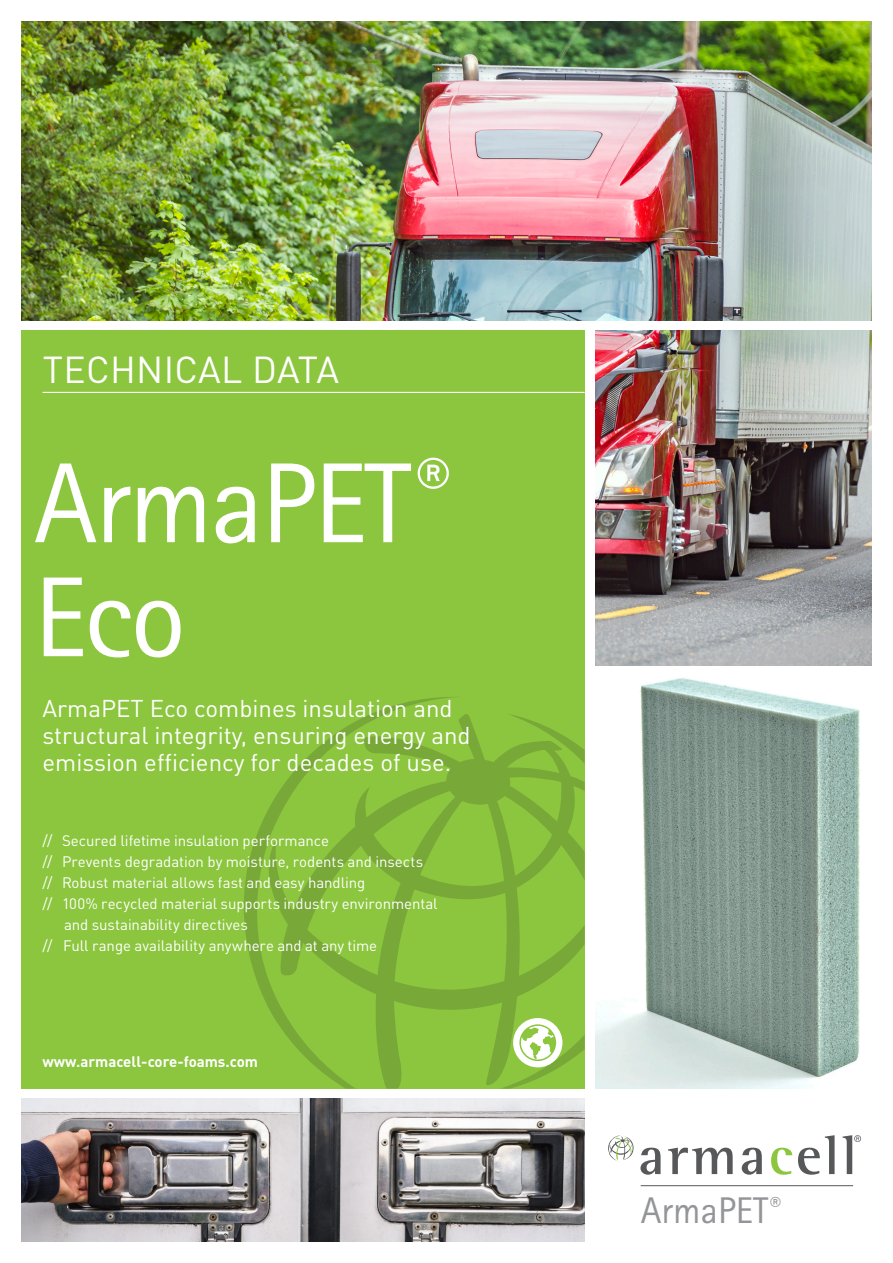
<style>
.page{position:relative;width:893px;height:1263px;background:#fff}
.page>*{position:absolute;margin:0;border:0;box-sizing:border-box;transform-origin:0 0}
.t1{font:114px "Rotis Sans Serif Std";letter-spacing:-.02em;color:#fff}
.t2{font:37.2px "Rotis Sans Serif Std";color:#939598}
._01_HL_25_30_white{font:37.05px "DIN Pro";letter-spacing:.01em;color:#fff}
.t3{font:24px/27px "DIN Pro";color:#fff}
._04_Copy_10_14_white{font:15px/21px "DIN Pro";letter-spacing:-.005em;color:#fff}
.t4{font:700 15px "DIN Pro";color:#fff}
</style>
<div class="page">
<div style="left:21px;top:331px;width:564px;height:758px;background:#8bc63e"></div>
<img style="left:21px;top:21px;width:851px;height:299px">
<img style="left:21px;top:1098px;width:564px;height:144px">
<img style="left:595px;top:331px;width:277px;height:334px">
<img style="left:595px;top:678px;width:265px;height:411px">
<svg style="left:244px;top:697px;width:341px;height:392px"></svg>
<div style="left:513px;top:1018px;width:49px;height:49px;background:#fff;border-radius:50%"></div>
<svg style="left:519px;top:1024px;width:37px;height:37px"></svg>
<svg style="left:640px;top:1148px;width:21px;height:27px"></svg>
<svg style="left:668px;top:1148px;width:65px;height:26px"></svg>
<svg style="left:742px;top:1148px;width:20px;height:27px"></svg>
<svg style="left:771px;top:1148px;width:21px;height:27px"></svg>
<svg style="left:798px;top:1135px;width:37px;height:40px"></svg>
<svg style="left:842px;top:1135px;width:19px;height:39px"></svg>
<svg style="left:608px;top:1135px;width:26px;height:26px"></svg>
<hr style="left:641px;top:1185px;width:212px;height:1px;background:#57585a">
<hr style="left:43px;top:392px;width:542px;height:1px;background:#fff">
<p class="_01_HL_25_30_white" style="left:43px;top:341px;width:298px">TECHNICAL DATA</p>
<p class="t1" style="left:34px;top:436px;width:417px">ArmaPET<sup>®</sup></p>
<p class="t1" style="left:34px;top:550px;width:153px">Eco</p>
<p class="t3" style="left:43px;top:692px;width:430px">ArmaPET Eco combines insulation and structural integrity, ensuring energy and emission efficiency for decades of use.</p>
<p class="_04_Copy_10_14_white" style="left:43px;top:828px;width:288px">// Secured lifetime insulation performance</p>
<p class="_04_Copy_10_14_white" style="left:43px;top:849px;width:382px">// Prevents degradation by moisture, rodents and insects</p>
<p class="_04_Copy_10_14_white" style="left:43px;top:870px;width:324px">// Robust material allows fast and easy handling</p>
<p class="_04_Copy_10_14_white" style="left:64px;top:891px;width:375px;text-indent:-22px">// 100% recycled material supports industry environmental and sustainability directives</p>
<p class="_04_Copy_10_14_white" style="left:43px;top:933px;width:336px">// Full range availability anywhere and at any time</p>
<p class="t4" style="left:43px;top:1049px;width:217px">www.armacell-core-foams.com</p>
<p class="t2" style="left:641px;top:1188px;width:141px">ArmaPET<sup>®</sup></p>
</div>
